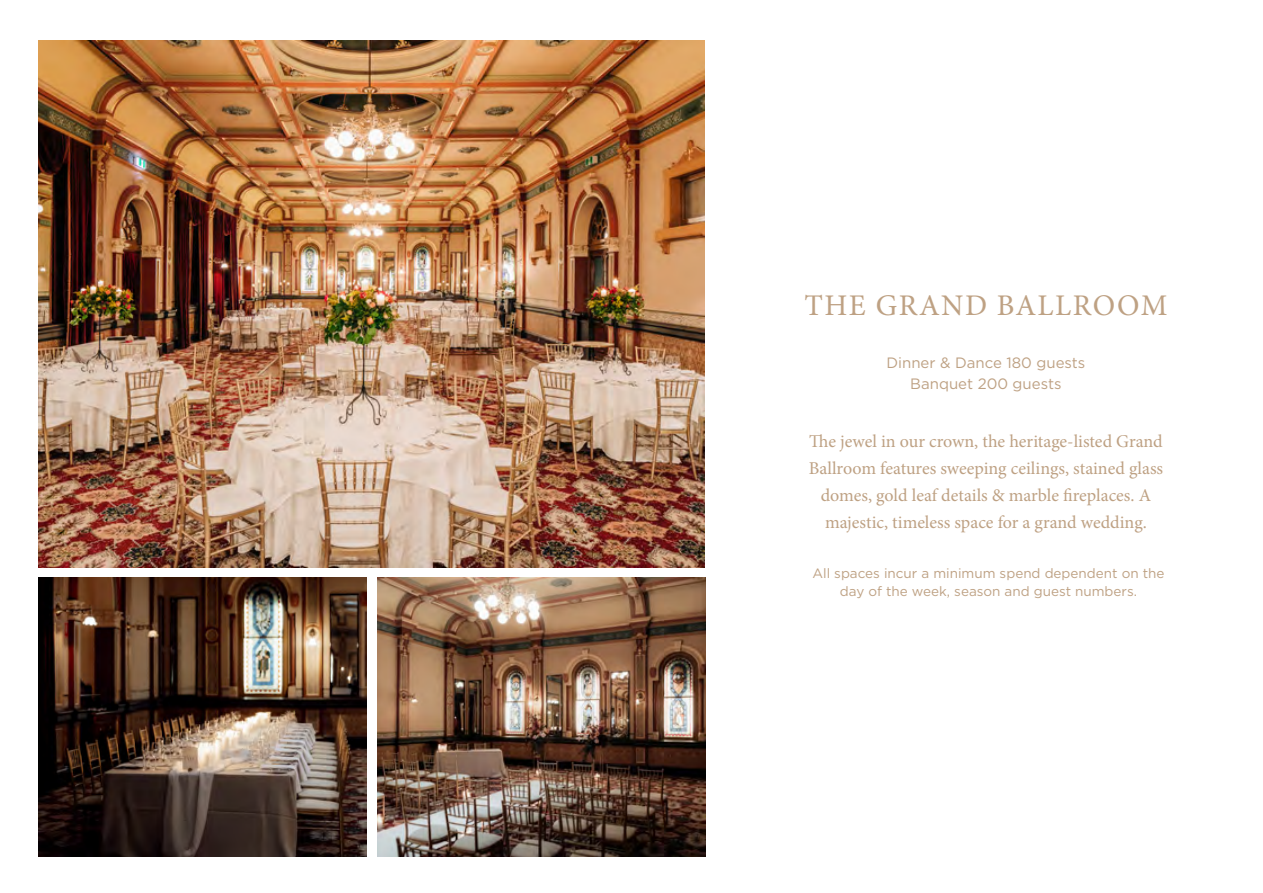
<style>
.page{position:relative;width:1263px;height:893px;background:#fff}
.page>*{position:absolute;margin:0;border:0;box-sizing:border-box;transform-origin:0 0}
.t1{font:30px "Minion Pro";letter-spacing:.05em;color:#bea183}
.t2{font:18px/27px "Minion Pro";color:#bea183;text-align:center}
.t3{font:15px/21px "Gotham";color:#bea183;text-align:center}
.t4{font:13.5px/18px "Gotham";color:#bea183;text-align:center}
</style>
<div class="page">
<img style="left:38px;top:41px;width:667px;height:527px">
<img style="left:38px;top:578px;width:328px;height:278px">
<img style="left:378px;top:578px;width:328px;height:278px">
<h1 class="t1" style="left:804px;top:286px;width:364px">THE GRAND BALLROOM</h1>
<p class="t3" style="left:886px;top:352px;width:200px">Dinner &amp; Dance 180 guests<br>Banquet 200 guests</p>
<p class="t2" style="left:809px;top:428px;width:356px">The jewel in our crown, the heritage-listed Grand Ballroom features sweeping ceilings, stained glass domes, gold leaf details &amp; marble fireplaces. A majestic, timeless space for a grand wedding.</p>
<p class="t4" style="left:812px;top:564px;width:354px">All spaces incur a minimum spend dependent on the day of the week, season and guest numbers.</p>
</div>
